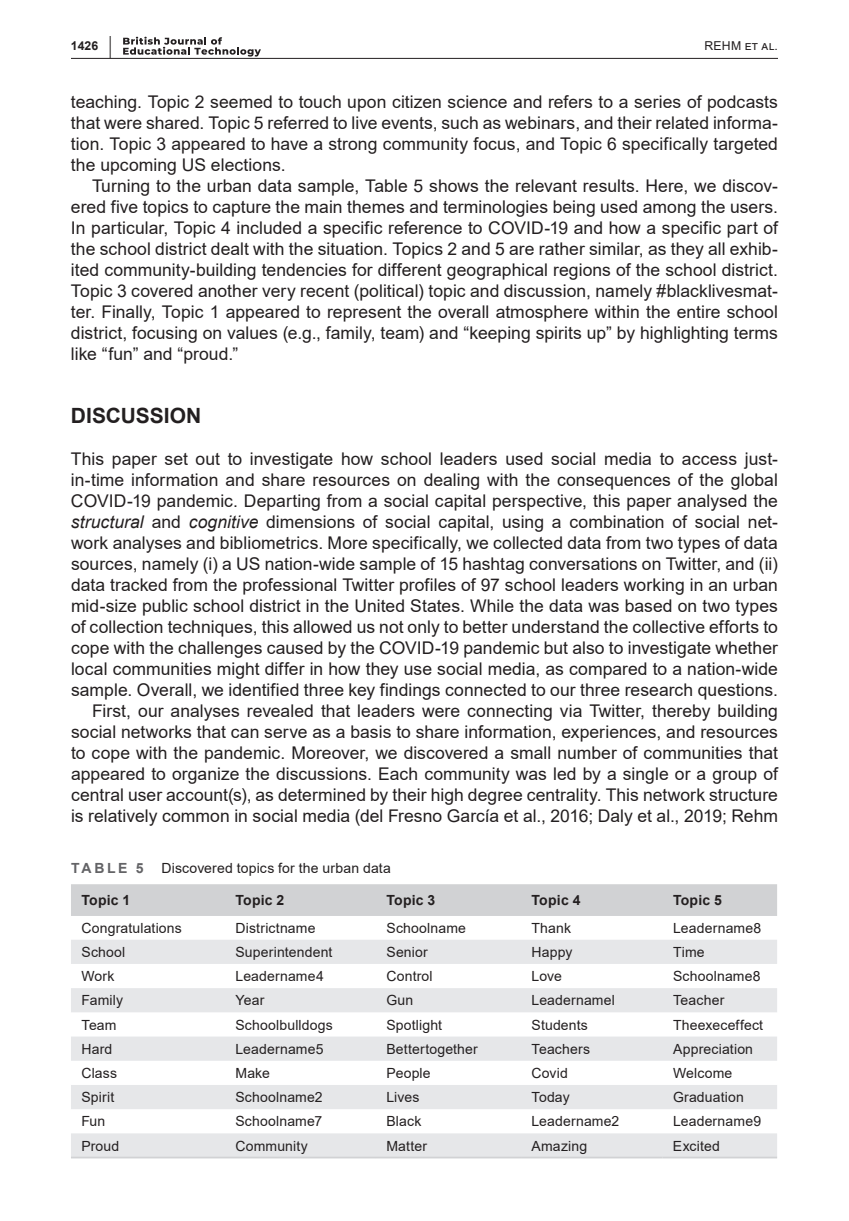
<style>
.page{position:relative;width:849px;height:1221px;background:#fff}
.page>*{position:absolute;margin:0;border:0;box-sizing:border-box;transform-origin:0 0}
.t1{font:700 21px "Arial";color:#231f20}
.t2{font:17.5px/21px "Arial";letter-spacing:.005em;color:#231f20;text-align:justify}
.t3{font:14px "Arial";letter-spacing:.01em;color:#231f20}
.t4{font:700 14px "Arial";letter-spacing:.015em;color:#231f20}
.t5{font:700 14px "Arial";letter-spacing:.185em;color:#636366}
.t6{font:12.25px "Arial";letter-spacing:.03em;color:#231f20}
.t7{font:700 12.25px "Arial";color:#231f20}
.s1{font-size:23.62px}
.s2{font-style:italic}
</style>
<div class="page">
<hr style="left:71px;top:58px;width:706px;height:1px;background:#231f20">
<svg style="left:123px;top:37px;width:138px;height:20px"></svg>
<div style="left:71px;top:884px;width:705px;height:31px;background:#d1d2d4"></div>
<svg style="left:71px;top:940px;width:705px;height:216px;fill:#e6e7e9"></svg>
<hr style="left:71px;top:1156px;width:154px;height:2px;background:#d1d2d4">
<hr style="left:225px;top:1156px;width:151px;height:2px;background:#d1d2d4">
<hr style="left:376px;top:1156px;width:145px;height:2px;background:#d1d2d4">
<hr style="left:521px;top:1156px;width:141px;height:2px;background:#d1d2d4">
<hr style="left:662px;top:1156px;width:114px;height:2px;background:#d1d2d4">
<p class="t7" style="left:71px;top:37px;width:42px">1426 <span class="s1">|</span></p>
<p class="t6" style="left:704px;top:37px;width:75px">REHM et al.</p>
<p class="t2" style="left:71px;top:91px;width:708px">teaching. Topic 2 seemed to touch upon citizen science and refers to a series of podcasts that were shared. Topic 5 referred to live events, such as webinars, and their related informa&shy;tion. Topic 3 appeared to have a strong community focus, and Topic 6 specifically targeted the upcoming US elections.</p>
<p class="t2" style="left:71px;top:175px;width:708px;text-indent:21px">Turning to the urban data sample, Table 5 shows the relevant results. Here, we discov&shy;ered five topics to capture the main themes and terminologies being used among the users.<br>In particular, Topic 4 included a specific reference to COVID-19 and how a specific part of the school district dealt with the situation. Topics 2 and 5 are rather similar, as they all exhib&shy;ited community-building tendencies for different geographical regions of the school district.<br>Topic 3 covered another very recent (political) topic and discussion, namely #blacklivesmat&shy;ter. Finally, Topic 1 appeared to represent the overall atmosphere within the entire school district, focusing on values (e.g., family, team) and “keeping spirits up” by highlighting terms like “fun” and “proud.”</p>
<p class="t1" style="left:71px;top:401px;width:132px">DISCUSSION</p>
<p class="t2" style="left:71px;top:448px;width:708px;text-align:right">This paper set out to investigate how school leaders used social media to access just&shy;in-time information and share resources on dealing with the consequences of the global COVID-19 pandemic. Departing from a social capital perspective, this paper analysed the <span class="s2">structural</span> and <span class="s2">cognitive</span> dimensions of social capital, using a combination of social net&shy;work analyses and bibliometrics. More specifically, we collected data from two types of data sources, namely (i) a US nation-wide sample of 15 hashtag conversations on Twitter, and (ii) data tracked from the professional Twitter profiles of 97 school leaders working in an urban mid-size public school district in the United States. While the data was based on two types of collection techniques, this allowed us not only to better understand the collective efforts to cope with the challenges caused by the COVID-19 pandemic but also to investigate whether local communities might differ in how they use social media, as compared to a nation-wide sample. Overall, we identified three key findings connected to our three research questions.<br>First, our analyses revealed that leaders were connecting via Twitter, thereby building social networks that can serve as a basis to share information, experiences, and resources to cope with the pandemic. Moreover, we discovered a small number of communities that appeared to organize the discussions. Each community was led by a single or a group of central user account(s), as determined by their high degree centrality. This network structure is relatively common in social media (del Fresno García et al., 2016; Daly et al., 2019; Rehm</p>
<p class="t5" style="left:71px;top:858px;width:74px">TABLE 5</p>
<p class="t3" style="left:161px;top:858px;width:231px">Discovered topics for the urban data</p>
<p class="t4" style="left:81px;top:890px;width:50px">Topic 1</p>
<p class="t4" style="left:235px;top:890px;width:50px">Topic 2</p>
<p class="t4" style="left:386px;top:890px;width:50px">Topic 3</p>
<p class="t4" style="left:531px;top:890px;width:50px">Topic 4</p>
<p class="t4" style="left:673px;top:890px;width:50px">Topic 5</p>
<p class="t3" style="left:81px;top:918px;width:102px">Congratulations</p>
<p class="t3" style="left:235px;top:918px;width:81px">Districtname</p>
<p class="t3" style="left:386px;top:918px;width:81px">Schoolname</p>
<p class="t3" style="left:531px;top:918px;width:41px">Thank</p>
<p class="t3" style="left:673px;top:918px;width:90px">Leadername8</p>
<p class="t3" style="left:81px;top:942px;width:45px">School</p>
<p class="t3" style="left:235px;top:942px;width:98px">Superintendent</p>
<p class="t3" style="left:386px;top:942px;width:43px">Senior</p>
<p class="t3" style="left:531px;top:942px;width:42px">Happy</p>
<p class="t3" style="left:673px;top:942px;width:33px">Time</p>
<p class="t3" style="left:81px;top:966px;width:35px">Work</p>
<p class="t3" style="left:235px;top:966px;width:90px">Leadername4</p>
<p class="t3" style="left:386px;top:966px;width:48px">Control</p>
<p class="t3" style="left:531px;top:966px;width:32px">Love</p>
<p class="t3" style="left:673px;top:966px;width:89px">Schoolname8</p>
<p class="t3" style="left:81px;top:990px;width:43px">Family</p>
<p class="t3" style="left:235px;top:990px;width:30px">Year</p>
<p class="t3" style="left:386px;top:990px;width:28px">Gun</p>
<p class="t3" style="left:531px;top:990px;width:85px">Leadernamel</p>
<p class="t3" style="left:672px;top:990px;width:53px">Teacher</p>
<p class="t3" style="left:81px;top:1014px;width:37px">Team</p>
<p class="t3" style="left:235px;top:1014px;width:99px">Schoolbulldogs</p>
<p class="t3" style="left:386px;top:1014px;width:57px">Spotlight</p>
<p class="t3" style="left:531px;top:1014px;width:58px">Students</p>
<p class="t3" style="left:672px;top:1014px;width:92px">Theexeceffect</p>
<p class="t3" style="left:81px;top:1039px;width:32px">Hard</p>
<p class="t3" style="left:235px;top:1039px;width:90px">Leadername5</p>
<p class="t3" style="left:386px;top:1039px;width:93px">Bettertogether</p>
<p class="t3" style="left:531px;top:1039px;width:60px">Teachers</p>
<p class="t3" style="left:672px;top:1039px;width:82px">Appreciation</p>
<p class="t3" style="left:81px;top:1063px;width:37px">Class</p>
<p class="t3" style="left:235px;top:1063px;width:36px">Make</p>
<p class="t3" style="left:386px;top:1063px;width:46px">People</p>
<p class="t3" style="left:531px;top:1063px;width:38px">Covid</p>
<p class="t3" style="left:672px;top:1063px;width:61px">Welcome</p>
<p class="t3" style="left:81px;top:1087px;width:34px">Spirit</p>
<p class="t3" style="left:235px;top:1087px;width:89px">Schoolname2</p>
<p class="t3" style="left:386px;top:1087px;width:35px">Lives</p>
<p class="t3" style="left:531px;top:1087px;width:40px">Today</p>
<p class="t3" style="left:672px;top:1087px;width:72px">Graduation</p>
<p class="t3" style="left:81px;top:1111px;width:25px">Fun</p>
<p class="t3" style="left:235px;top:1111px;width:88px">Schoolname7</p>
<p class="t3" style="left:386px;top:1111px;width:36px">Black</p>
<p class="t3" style="left:531px;top:1111px;width:89px">Leadername2</p>
<p class="t3" style="left:672px;top:1111px;width:90px">Leadername9</p>
<p class="t3" style="left:81px;top:1135px;width:39px">Proud</p>
<p class="t3" style="left:235px;top:1135px;width:74px">Community</p>
<p class="t3" style="left:386px;top:1135px;width:42px">Matter</p>
<p class="t3" style="left:531px;top:1135px;width:57px">Amazing</p>
<p class="t3" style="left:672px;top:1135px;width:48px">Excited</p>
</div>
